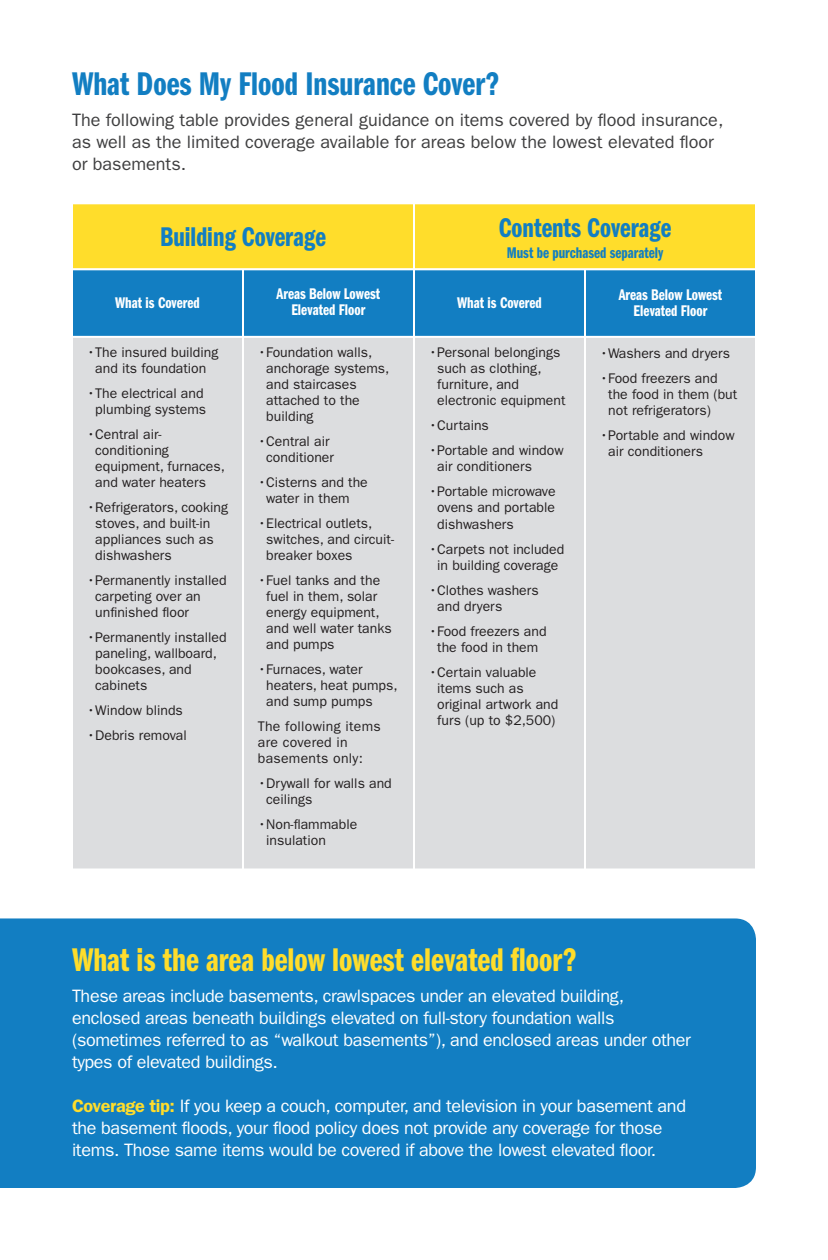
<style>
.page{position:relative;width:828px;height:1260px;background:#fff}
.page>*{position:absolute;margin:0;border:0;box-sizing:border-box;transform-origin:0 0}
.t1{font:34px "ITC Franklin Gothic Std Dm Cp";color:#ffdd2b}
.t2{font:34px "ITC Franklin Gothic Std Dm Cp";color:#127ec2}
.t3{font:28px "ITC Franklin Gothic Std Dm Cp";color:#127ec2}
.t4{font:18px/22px "ITC Franklin Gothic Std";letter-spacing:-.02em;color:#fff}
.t5{font:18px/22px "ITC Franklin Gothic Std";color:#3e3e3f}
.t6{font:16px/16px "ITC Franklin Gothic Std Dm Cp";color:#fff;text-align:center}
.t7{font:16px "ITC Franklin Gothic Std Dm Cp";color:#127ec2}
.t8{font:14px/16px "ITC Franklin Gothic Std";color:#231f20}
.t9{font:14px/16px "ITC Franklin Gothic Std";letter-spacing:.02em;color:#231f20}
.s1{font-weight:600;color:#ffdd2b}
</style>
<div class="page">
<div style="left:0;top:918px;width:756px;height:270px;background:#127ec2"></div>
<div style="left:73px;top:338px;width:682px;height:531px;background:#dcdddf"></div>
<div style="left:71px;top:268px;width:173px;height:70px;background:#127ec2;border:2px solid #fff"></div>
<div style="left:242px;top:268px;width:173px;height:70px;background:#127ec2;border:2px solid #fff"></div>
<div style="left:413px;top:268px;width:173px;height:70px;background:#127ec2;border:2px solid #fff"></div>
<div style="left:584px;top:268px;width:173px;height:70px;background:#127ec2;border:2px solid #fff"></div>
<div style="left:413px;top:202px;width:344px;height:68px;background:#ffdd2b;border:2px solid #fff"></div>
<div style="left:71px;top:202px;width:344px;height:68px;background:#ffdd2b;border:2px solid #fff"></div>
<p class="t2" style="left:72px;top:65px;width:429px">What Does My Flood Insurance Cover?</p>
<p class="t5" style="left:72px;top:109px;width:653px">The following table provides general guidance on items covered by food insurance, as well as the limited coverage available for areas below the lowest elevated foor or basements.</p>
<p class="t3" style="left:160px;top:221px;width:167px">Building Coverage</p>
<p class="t3" style="left:499px;top:212px;width:174px">Contents Coverage</p>
<p class="t7" style="left:507px;top:244px;width:158px">Must be purchased separately</p>
<p class="t6" style="left:115px;top:295px;width:86px">What is Covered</p>
<p class="t8" style="left:87px;top:345px;width:133px;text-align:center">•The insured building and its foundation</p>
<p class="t8" style="left:87px;top:386px;width:121px;text-align:right">•The electrical and plumbing systems</p>
<p class="t8" style="left:95px;top:427px;width:131px;text-indent:-8px">•Central air&shy;conditioning equipment, furnaces, and water heaters</p>
<p class="t8" style="left:95px;top:500px;width:134px;text-indent:-8px">•Refrigerators, cooking stoves, and built-in appliances such as dishwashers</p>
<p class="t8" style="left:95px;top:573px;width:133px;text-indent:-8px">•Permanently installed carpeting over an unfnished foor</p>
<p class="t8" style="left:95px;top:630px;width:133px;text-indent:-8px">•Permanently installed paneling, wallboard, bookcases, and cabinets</p>
<p class="t8" style="left:87px;top:703px;width:98px">•Window blinds</p>
<p class="t8" style="left:87px;top:728px;width:102px">•Debris removal</p>
<p class="t6" style="left:277px;top:286px;width:105px">Areas Below Lowest<br>Elevated Floor</p>
<p class="t8" style="left:266px;top:345px;width:125px;text-indent:-8px">•Foundation walls, anchorage systems, and staircases attached to the building</p>
<p class="t8" style="left:258px;top:434px;width:78px;text-align:center">•Central air conditioner</p>
<p class="t8" style="left:266px;top:475px;width:103px;text-indent:-8px">•Cisterns and the water in them</p>
<p class="t8" style="left:266px;top:516px;width:129px;text-indent:-8px">•Electrical outlets, switches, and circuit&shy;breaker boxes</p>
<p class="t8" style="left:266px;top:573px;width:127px;text-indent:-8px">•Fuel tanks and the fuel in them, solar energy equipment, and well water tanks and pumps</p>
<p class="t8" style="left:266px;top:662px;width:133px;text-indent:-8px">•Furnaces, water heaters, heat pumps, and sump pumps</p>
<p class="t9" style="left:258px;top:719px;width:124px">The following items are covered in basements only:</p>
<p class="t8" style="left:266px;top:776px;width:127px;text-indent:-8px">•Drywall for walls and ceilings</p>
<p class="t8" style="left:266px;top:817px;width:92px;text-indent:-8px">•Non-fammable insulation</p>
<p class="t6" style="left:619px;top:287px;width:105px">Areas Below Lowest<br>Elevated Floor</p>
<p class="t8" style="left:600px;top:345px;width:132px">•Washers and dryers</p>
<p class="t8" style="left:608px;top:370px;width:131px;text-indent:-8px">•Food freezers and the food in them (but not refrigerators)</p>
<p class="t8" style="left:608px;top:427px;width:128px;text-indent:-8px">•Portable and window air conditioners</p>
<p class="t6" style="left:457px;top:295px;width:86px">What is Covered</p>
<p class="t8" style="left:437px;top:345px;width:130px;text-indent:-8px">•Personal belongings such as clothing, furniture, and electronic equipment</p>
<p class="t8" style="left:429px;top:418px;width:62px">•Curtains</p>
<p class="t8" style="left:437px;top:443px;width:128px;text-indent:-8px">•Portable and window air conditioners</p>
<p class="t8" style="left:437px;top:484px;width:120px;text-align:justify;text-indent:-8px">•Portable microwave ovens and portable dishwashers</p>
<p class="t8" style="left:429px;top:541px;width:137px;text-align:center">•Carpets not included in building coverage</p>
<p class="t8" style="left:437px;top:582px;width:103px;text-indent:-8px">•Clothes washers and dryers</p>
<p class="t8" style="left:429px;top:623px;width:119px;text-align:center">•Food freezers and the food in them</p>
<p class="t8" style="left:437px;top:664px;width:123px;text-indent:-8px">•Certain valuable items such as original artwork and furs (up to $2,500)</p>
<p class="t1" style="left:72px;top:941px;width:506px">What is the area below lowest elevated foor?</p>
<p class="t4" style="left:72px;top:985px;width:620px">These areas include basements, crawlspaces under an elevated building, enclosed areas beneath buildings elevated on full-story foundation walls (sometimes referred to as “walkout basements”), and enclosed areas under other types of elevated buildings.</p>
<p class="t4" style="left:72px;top:1095px;width:616px"><span class="s1">Coverage tip:</span> If you keep a couch, computer, and television in your basement and the basement foods, your food policy does not provide any coverage for those items. Those same items would be covered if above the lowest elevated foor.</p>
</div>
